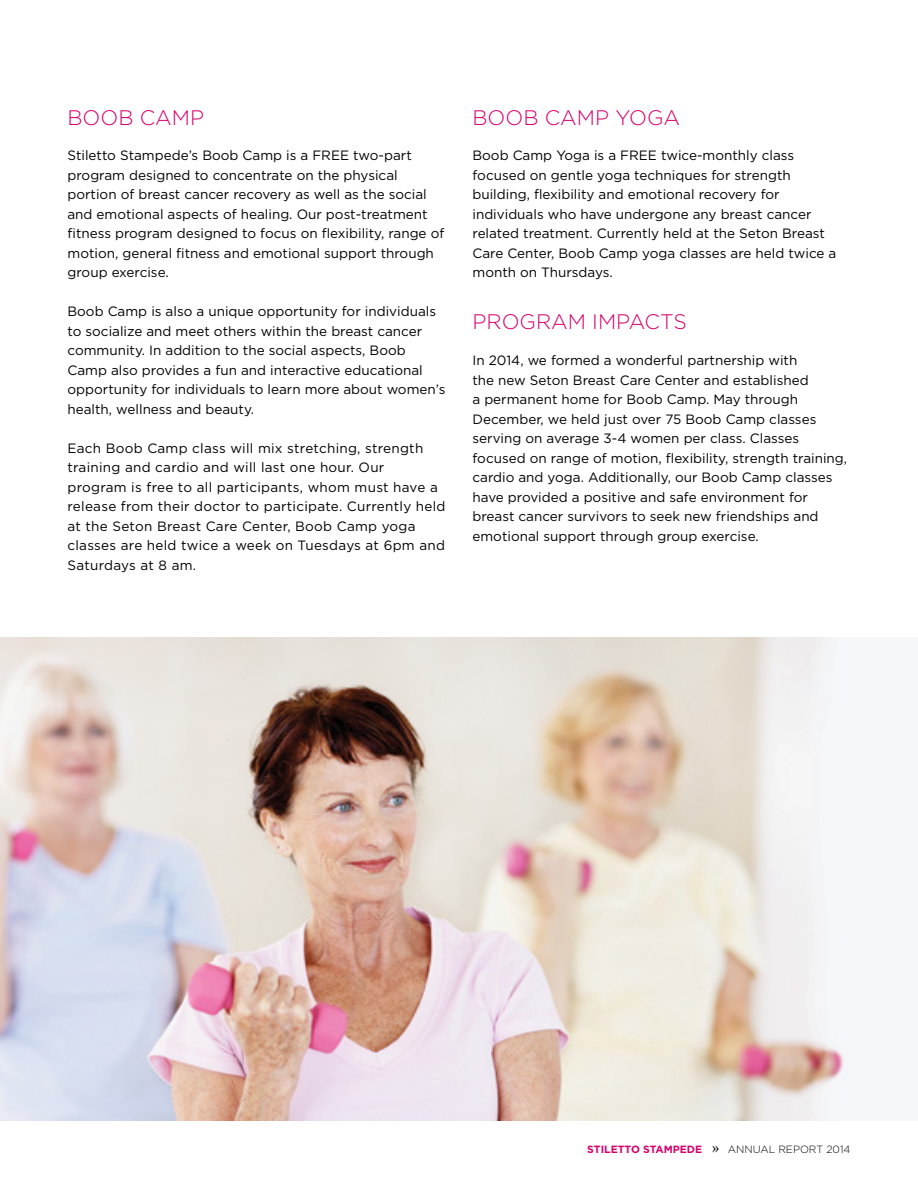
<style>
.page{position:relative;width:918px;height:1188px;background:#fff}
.page>*{position:absolute;margin:0;border:0;box-sizing:border-box;transform-origin:0 0}
.t1{font:300 21px "Gotham";color:#d7006d}
.t2{font:13.5px/19.5px "Gotham";color:#000}
.t3{font:13.5px/19.5px "Gotham";letter-spacing:.02em;color:#000}
.t4{font:700 10.5px "Gotham";color:#d7006d}
.s1{font-family:"Minion Pro";font-weight:400;font-size:18px;color:#000}
.s2{font-weight:300;color:#000}
</style>
<div class="page">
<img style="left:0;top:637px;width:850px;height:483px">
<h1 class="t1" style="left:68px;top:104px;width:138px">BOOB CAMP</h1>
<p class="t2" style="left:68px;top:146px;width:378px">Stiletto Stampede’s Boob Camp is a FREE two-part program designed to concentrate on the physical portion of breast cancer recovery as well as the social and emotional aspects of healing. Our post-treatment fitness program designed to focus on flexibility, range of motion, general fitness and emotional support through group exercise.</p>
<p class="t2" style="left:68px;top:302px;width:379px">Boob Camp is also a unique opportunity for individuals to socialize and meet others within the breast cancer community. In addition to the social aspects, Boob Camp also provides a fun and interactive educational opportunity for individuals to learn more about women’s health, wellness and beauty.</p>
<p class="t3" style="left:68px;top:438px;width:380px">Each Boob Camp class will mix stretching, strength training and cardio and will last one hour. Our program is free to all participants, whom must have a release from their doctor to participate. Currently held at the Seton Breast Care Center, Boob Camp yoga classes are held twice a week on Tuesdays at 6pm and Saturdays at 8 am.</p>
<h1 class="t1" style="left:472px;top:104px;width:209px">BOOB CAMP YOGA</h1>
<p class="t2" style="left:472px;top:146px;width:365px">Boob Camp Yoga is a FREE twice-monthly class focused on gentle yoga techniques for strength building, flexibility and emotional recovery for individuals who have undergone any breast cancer related treatment. Currently held at the Seton Breast Care Center, Boob Camp yoga classes are held twice a month on Thursdays.</p>
<h1 class="t1" style="left:472px;top:309px;width:216px">PROGRAM IMPACTS</h1>
<p class="t2" style="left:472px;top:350px;width:376px">In 2014, we formed a wonderful partnership with<br>the new Seton Breast Care Center and established<br>a permanent home for Boob Camp. May through December, we held just over 75 Boob Camp classes serving on average 3-4 women per class. Classes focused on range of motion, flexibility, strength training, cardio and yoga. Additionally, our Boob Camp classes have provided a positive and safe environment for breast cancer survivors to seek new friendships and emotional support through group exercise.</p>
<p class="t4" style="left:587px;top:1143px;width:265px">STILETTO STAMPEDE <span class="s1">»</span> <span class="s2">ANNUAL REPORT 2014</span></p>
</div>
